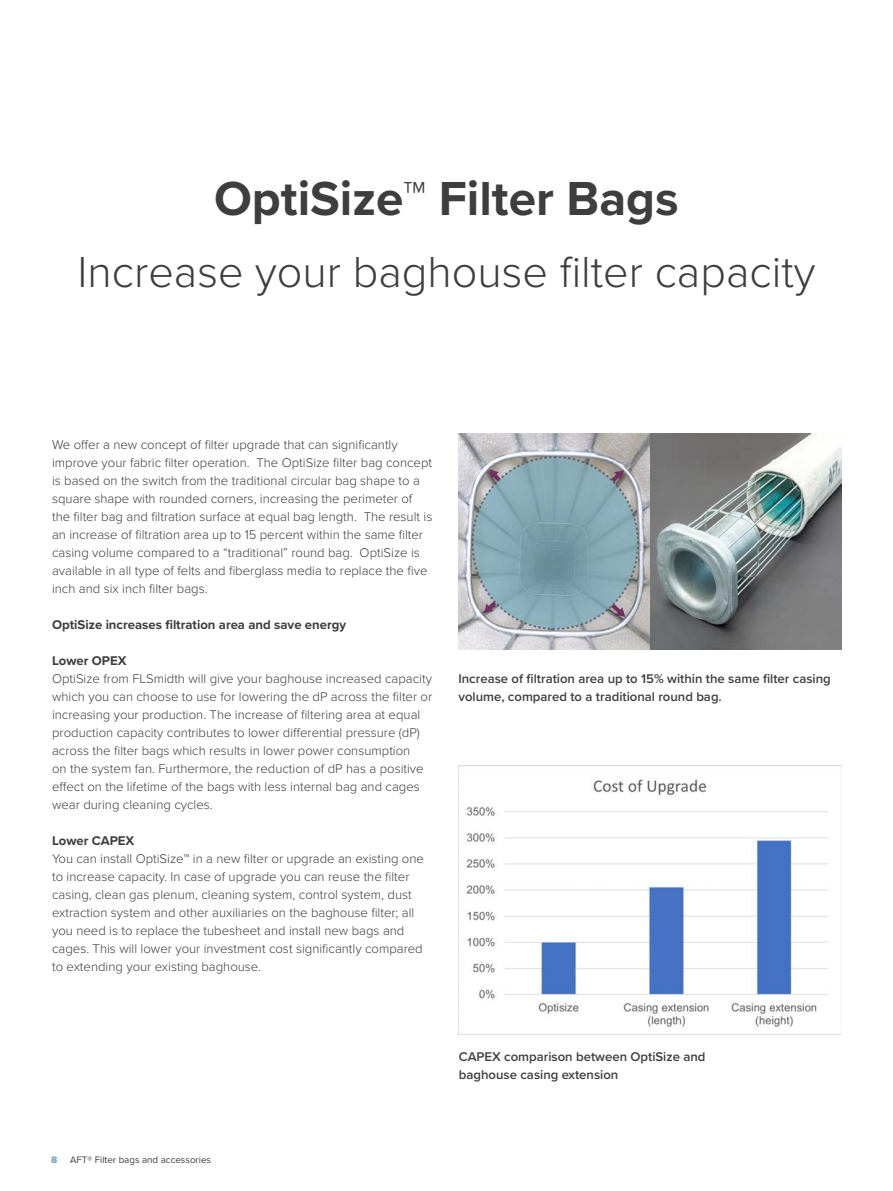
<style>
.page{position:relative;width:893px;height:1191px;background:#fff}
.page>*{position:absolute;margin:0;border:0;box-sizing:border-box;transform-origin:0 0}
.Headline__black{font:700 49.5px "Proxima Nova";color:#3e3e3f}
.Headline__black-2{font:300 45px "Proxima Nova";color:#3e3e3f}
.Bullets{font:300 13.2px/18px "Proxima Nova";color:#3e3e3f}
.Bullets-2{font:600 13.2px/18px "Proxima Nova";color:#3e3e3f}
.Bullets-3{font:700 13.2px "Proxima Nova";color:#3e3e3f}
.t1{font:9.75px "Proxima Nova";color:#3e3e3f}
.t2{font:900 9.75px "Proxima Nova";color:#81adbc}
.s1{font-weight:300}
</style>
<div class="page">
<img style="left:458px;top:765px;width:384px;height:269px">
<img style="left:459px;top:434px;width:382px;height:215px">
<p class="Headline__black" style="left:214px;top:161px;width:466px">OptiSize<span class="s1">™</span> Filter Bags</p>
<p class="Headline__black-2" style="left:78px;top:238px;width:739px">Increase your baghouse filter capacity</p>
<p class="Bullets" style="left:52px;top:434px;width:382px">We offer a new concept of filter upgrade that can significantly improve your fabric filter operation. The OptiSize filter bag concept is based on the switch from the traditional circular bag shape to a square shape with rounded corners, increasing the perimeter of the filter bag and filtration surface at equal bag length. The result is an increase of filtration area up to 15 percent within the same filter casing volume compared to a “traditional” round bag. OptiSize is available in all type of felts and fiberglass media to replace the five inch and six inch filter bags.</p>
<p class="Bullets-3" style="left:52px;top:614px;width:296px">OptiSize increases filtration area and save energy</p>
<p class="Bullets-3" style="left:52px;top:650px;width:76px">Lower OPEX</p>
<p class="Bullets" style="left:52px;top:668px;width:382px">OptiSize from FLSmidth will give your baghouse increased capacity which you can choose to use for lowering the dP across the filter or increasing your production. The increase of filtering area at equal production capacity contributes to lower differential pressure (dP) across the filter bags which results in lower power consumption<br>on the system fan. Furthermore, the reduction of dP has a positive effect on the lifetime of the bags with less internal bag and cages wear during cleaning cycles.</p>
<p class="Bullets-3" style="left:52px;top:830px;width:84px">Lower CAPEX</p>
<p class="Bullets" style="left:52px;top:848px;width:373px">You can install OptiSize™ in a new filter or upgrade an existing one to increase capacity. In case of upgrade you can reuse the filter casing, clean gas plenum, cleaning system, control system, dust extraction system and other auxiliaries on the baghouse filter; all you need is to replace the tubesheet and install new bags and cages. This will lower your investment cost significantly compared to extending your existing baghouse.</p>
<p class="Bullets-2" style="left:458px;top:669px;width:374px">Increase of filtration area up to 15% within the same filter casing volume, compared to a traditional round bag.</p>
<p class="t2" style="left:51px;top:1152px;width:8px">8</p>
<p class="t1" style="left:70px;top:1152px;width:142px">AFT<span class="s1">®</span> Filter bags and accessories</p>
<p class="Bullets-2" style="left:459px;top:1047px;width:248px">CAPEX comparison between OptiSize and baghouse casing extension</p>
</div>
